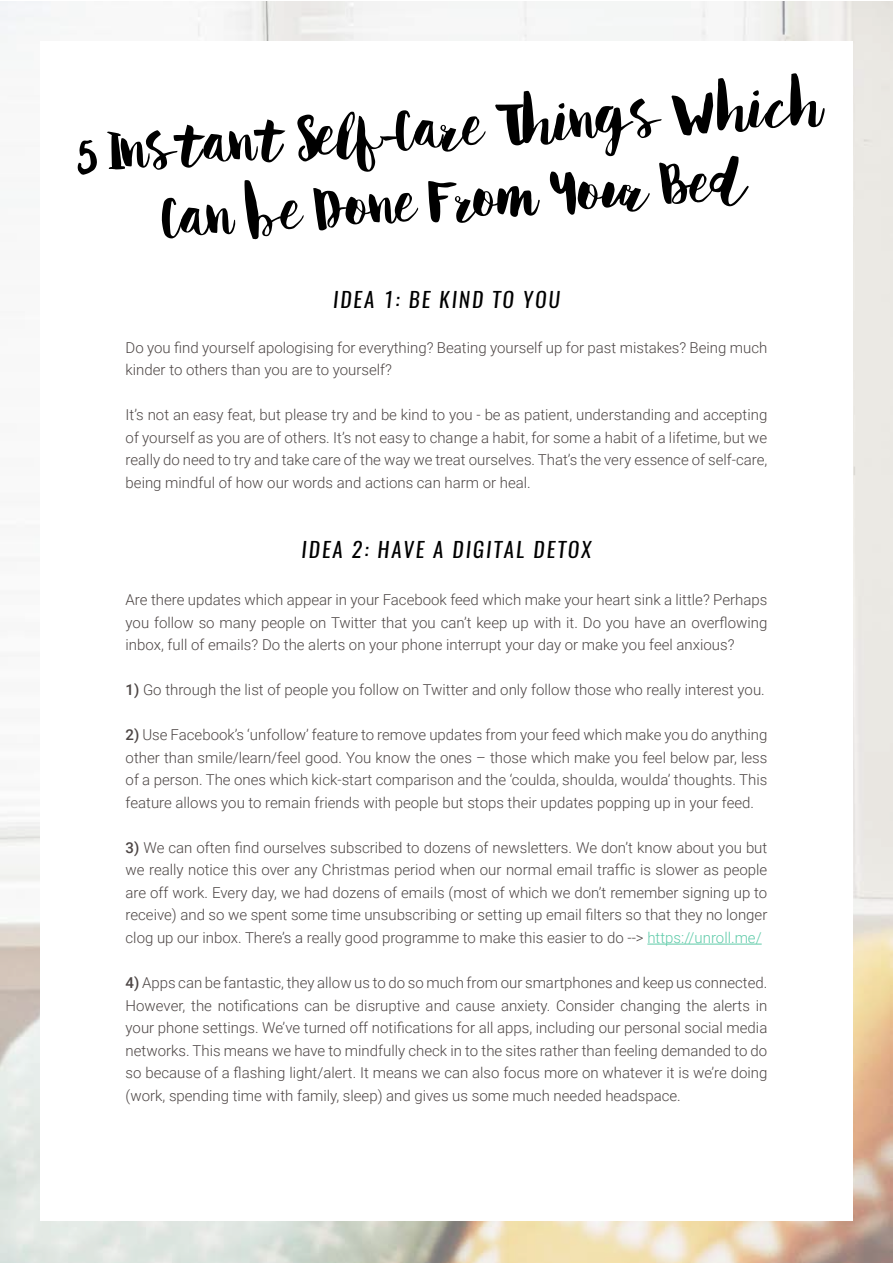
<style>
.page{position:relative;width:893px;height:1263px;background:#fff}
.page>*{position:absolute;margin:0;border:0;box-sizing:border-box;transform-origin:0 0}
.t1{font:57px/72.2px "Helena";color:#000;text-align:center}
.t2{font:italic 21px "Oswald";letter-spacing:.1em;color:#000}
.t3{font:300 15px/22.5px "Roboto";color:#4d4645;text-align:justify}
.s1{font-weight:500}
.s2{color:#5fcba9}
</style>
<div class="page">
<img style="left:0;top:2px;width:892px;height:1261px">
<div style="left:40px;top:42px;width:812px;height:1179px;background:#fff"></div>
<hr style="left:647px;top:944px;width:115px;height:1px;background:#5fcba9">
<h1 class="t1" style="left:75px;top:124px;width:751px;rotate:-4deg">5 Instant Self-Care Things Which<br>Can be Done From Your Bed</h1>
<h2 class="t2" style="left:333px;top:284px;width:228px">IDEA 1: BE KIND TO YOU</h2>
<p class="t3" style="left:126px;top:335px;width:643px">Do you find yourself apologising for everything? Beating yourself up for past mistakes? Being much kinder to others than you are to yourself?</p>
<p class="t3" style="left:126px;top:403px;width:643px">It’s not an easy feat, but please try and be kind to you - be as patient, understanding and accepting of yourself as you are of others. It’s not easy to change a habit, for some a habit of a lifetime, but we really do need to try and take care of the way we treat ourselves. That’s the very essence of self-care, being mindful of how our words and actions can harm or heal.</p>
<h2 class="t2" style="left:302px;top:535px;width:291px">IDEA 2: HAVE A DIGITAL DETOX</h2>
<p class="t3" style="left:126px;top:588px;width:643px">Are there updates which appear in your Facebook feed which make your heart sink a little? Perhaps you follow so many people on Twitter that you can’t keep up with it. Do you have an overflowing inbox, full of emails? Do the alerts on your phone interrupt your day or make you feel anxious?</p>
<p class="t3" style="left:126px;top:678px;width:641px"><span class="s1">1)</span> Go through the list of people you follow on Twitter and only follow those who really interest you.</p>
<p class="t3" style="left:126px;top:723px;width:643px"><span class="s1">2)</span> Use Facebook’s ‘unfollow’ feature to remove updates from your feed which make you do anything other than smile/learn/feel good. You know the ones – those which make you feel below par, less of a person. The ones which kick-start comparison and the ‘coulda, shoulda, woulda’ thoughts. This feature allows you to remain friends with people but stops their updates popping up in your feed.</p>
<p class="t3" style="left:126px;top:836px;width:643px"><span class="s1">3)</span> We can often find ourselves subscribed to dozens of newsletters. We don’t know about you but we really notice this over any Christmas period when our normal email traffic is slower as people are off work. Every day, we had dozens of emails (most of which we don’t remember signing up to receive) and so we spent some time unsubscribing or setting up email filters so that they no longer clog up our inbox. There’s a really good programme to make this easier to do --&gt; <span class="s2">https://unroll.me/</span></p>
<p class="t3" style="left:126px;top:971px;width:643px"><span class="s1">4)</span> Apps can be fantastic, they allow us to do so much from our smartphones and keep us connected.<br>However, the notifications can be disruptive and cause anxiety. Consider changing the alerts in your phone settings. We’ve turned off notifications for all apps, including our personal social media networks. This means we have to mindfully check in to the sites rather than feeling demanded to do so because of a flashing light/alert. It means we can also focus more on whatever it is we’re doing (work, spending time with family, sleep) and gives us some much needed headspace.</p>
</div>
